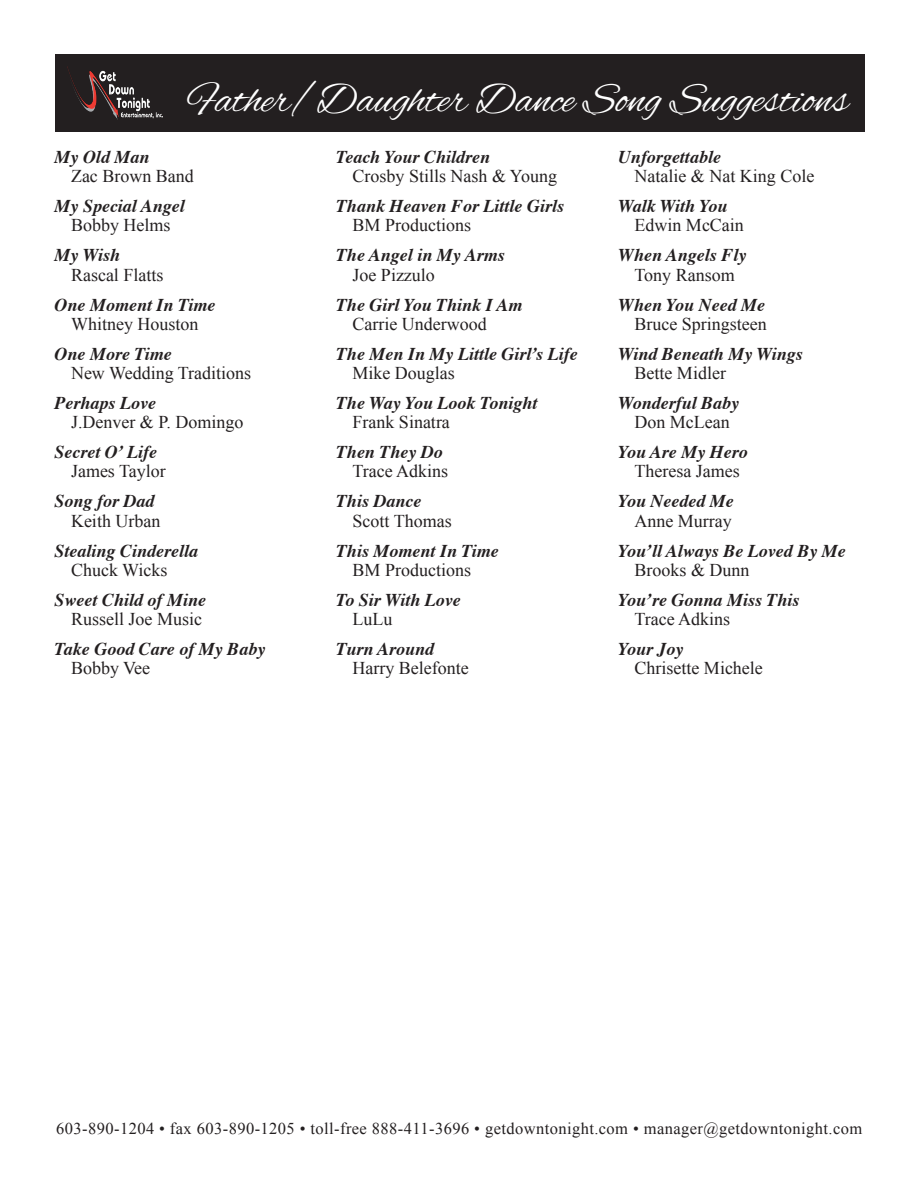
<style>
.page{position:relative;width:918px;height:1188px;background:#fff}
.page>*{position:absolute;margin:0;border:0;box-sizing:border-box;transform-origin:0 0}
.t1{font:43.5px "Alex Brush";color:#fff}
.Heading_2{font:italic 700 18px "Times";color:#231f20}
.Body_Text{font:18px "Times New Roman";color:#231f20}
.t2{font:16.5px "Times New Roman";letter-spacing:.025em;color:#231f20}
</style>
<div class="page">
<div style="left:55px;top:54px;width:810px;height:77px;background:#231f20"></div>
<img style="left:67px;top:67px;width:96px;height:52px">
<p class="t1" style="left:188px;top:75px;width:662px">Father/Daughter Dance Song Suggestions</p>
<p class="Heading_2" style="left:55px;top:140px;width:97px">My Old Man</p>
<p class="Body_Text" style="left:71px;top:164px;width:124px">Zac Brown Band</p>
<p class="Heading_2" style="left:55px;top:189px;width:132px">My Special Angel</p>
<p class="Body_Text" style="left:71px;top:213px;width:101px">Bobby Helms</p>
<p class="Heading_2" style="left:55px;top:238px;width:67px">My Wish</p>
<p class="Body_Text" style="left:71px;top:262px;width:94px">Rascal Flatts</p>
<p class="Heading_2" style="left:55px;top:288px;width:162px">One Moment In Time</p>
<p class="Body_Text" style="left:71px;top:312px;width:129px">Whitney Houston</p>
<p class="Heading_2" style="left:55px;top:337px;width:119px">One More Time</p>
<p class="Body_Text" style="left:71px;top:361px;width:182px">New Wedding Traditions</p>
<p class="Heading_2" style="left:55px;top:386px;width:103px">Perhaps Love</p>
<p class="Body_Text" style="left:71px;top:410px;width:174px">J.Denver &amp; P. Domingo</p>
<p class="Heading_2" style="left:55px;top:435px;width:104px">Secret O’ Life</p>
<p class="Body_Text" style="left:71px;top:459px;width:96px">James Taylor</p>
<p class="Heading_2" style="left:55px;top:484px;width:102px">Song for Dad</p>
<p class="Body_Text" style="left:71px;top:508px;width:91px">Keith Urban</p>
<p class="Heading_2" style="left:55px;top:534px;width:145px">Stealing Cinderella</p>
<p class="Body_Text" style="left:71px;top:558px;width:98px">Chuck Wicks</p>
<p class="Heading_2" style="left:55px;top:583px;width:153px">Sweet Child of Mine</p>
<p class="Body_Text" style="left:71px;top:607px;width:133px">Russell Joe Music</p>
<p class="Heading_2" style="left:55px;top:632px;width:212px">Take Good Care of My Baby</p>
<p class="Body_Text" style="left:71px;top:656px;width:81px">Bobby Vee</p>
<p class="Heading_2" style="left:336px;top:140px;width:156px">Teach Your Children</p>
<p class="Body_Text" style="left:352px;top:164px;width:206px">Crosby Stills Nash &amp; Young</p>
<p class="Heading_2" style="left:336px;top:189px;width:230px">Thank Heaven For Little Girls</p>
<p class="Body_Text" style="left:352px;top:213px;width:120px">BM Productions</p>
<p class="Heading_2" style="left:336px;top:238px;width:170px">The Angel in My Arms</p>
<p class="Body_Text" style="left:352px;top:262px;width:84px">Joe Pizzulo</p>
<p class="Heading_2" style="left:336px;top:288px;width:188px">The Girl You Think I Am</p>
<p class="Body_Text" style="left:352px;top:312px;width:136px">Carrie Underwood</p>
<p class="Heading_2" style="left:336px;top:337px;width:243px">The Men In My Little Girl’s Life</p>
<p class="Body_Text" style="left:352px;top:361px;width:104px">Mike Douglas</p>
<p class="Heading_2" style="left:336px;top:386px;width:203px">The Way You Look Tonight</p>
<p class="Body_Text" style="left:352px;top:410px;width:99px">Frank Sinatra</p>
<p class="Heading_2" style="left:336px;top:435px;width:108px">Then They Do</p>
<p class="Body_Text" style="left:352px;top:459px;width:97px">Trace Adkins</p>
<p class="Heading_2" style="left:336px;top:484px;width:87px">This Dance</p>
<p class="Body_Text" style="left:352px;top:508px;width:101px">Scott Thomas</p>
<p class="Heading_2" style="left:336px;top:534px;width:164px">This Moment In Time</p>
<p class="Body_Text" style="left:352px;top:558px;width:120px">BM Productions</p>
<p class="Heading_2" style="left:336px;top:583px;width:126px">To Sir With Love</p>
<p class="Body_Text" style="left:352px;top:607px;width:41px">LuLu</p>
<p class="Heading_2" style="left:336px;top:632px;width:100px">Turn Around</p>
<p class="Body_Text" style="left:352px;top:656px;width:118px">Harry Belefonte</p>
<p class="Heading_2" style="left:618px;top:140px;width:104px">Unforgettable</p>
<p class="Body_Text" style="left:634px;top:164px;width:181px">Natalie &amp; Nat King Cole</p>
<p class="Heading_2" style="left:618px;top:189px;width:111px">Walk With You</p>
<p class="Body_Text" style="left:634px;top:213px;width:111px">Edwin McCain</p>
<p class="Heading_2" style="left:618px;top:238px;width:130px">When Angels Fly</p>
<p class="Body_Text" style="left:634px;top:262px;width:102px">Tony Ransom</p>
<p class="Heading_2" style="left:618px;top:288px;width:149px">When You Need Me</p>
<p class="Body_Text" style="left:634px;top:312px;width:134px">Bruce Springsteen</p>
<p class="Heading_2" style="left:618px;top:337px;width:186px">Wind Beneath My Wings</p>
<p class="Body_Text" style="left:634px;top:361px;width:93px">Bette Midler</p>
<p class="Heading_2" style="left:618px;top:386px;width:123px">Wonderful Baby</p>
<p class="Body_Text" style="left:634px;top:410px;width:97px">Don McLean</p>
<p class="Heading_2" style="left:618px;top:435px;width:131px">You Are My Hero</p>
<p class="Body_Text" style="left:634px;top:459px;width:107px">Theresa James</p>
<p class="Heading_2" style="left:618px;top:484px;width:117px">You Needed Me</p>
<p class="Body_Text" style="left:634px;top:508px;width:99px">Anne Murray</p>
<p class="Heading_2" style="left:618px;top:534px;width:229px">You’ll Always Be Loved By Me</p>
<p class="Body_Text" style="left:634px;top:558px;width:117px">Brooks &amp; Dunn</p>
<p class="Heading_2" style="left:618px;top:583px;width:183px">You’re Gonna Miss This</p>
<p class="Body_Text" style="left:634px;top:607px;width:97px">Trace Adkins</p>
<p class="Heading_2" style="left:618px;top:632px;width:67px">Your Joy</p>
<p class="Body_Text" style="left:634px;top:656px;width:130px">Chrisette Michele</p>
<p class="t2" style="left:56px;top:1117px;width:807px">603-890-1204 • fax 603-890-1205 • toll-free 888-411-3696 • getdowntonight.com • manager@getdowntonight.com</p>
</div>
